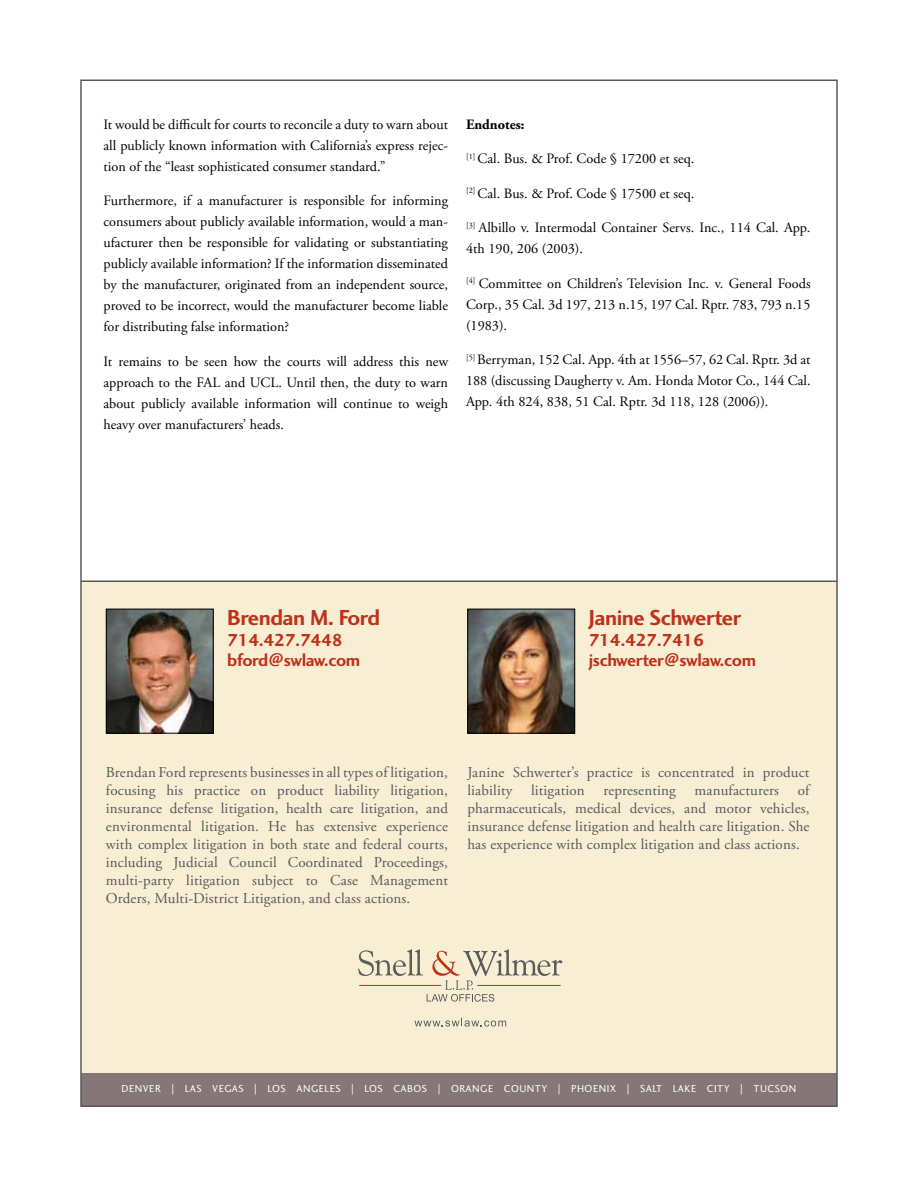
<style>
.page{position:relative;width:918px;height:1188px;background:#fff}
.page>*{position:absolute;margin:0;border:0;box-sizing:border-box;transform-origin:0 0}
.t1{font:700 22.5px "Charlotte Sans Std";letter-spacing:-.02em;color:#bf311a}
.t2{font:700 18px/20.4px "Charlotte Sans Std";letter-spacing:-.02em;color:#bf311a}
.t3{font:15px/18px "Adobe Garamond Pro";letter-spacing:.01em;color:#58595b;text-align:justify}
.t4{font:14.25px/21px "Adobe Garamond Pro";color:#000;text-align:justify}
.t5{font:700 14.25px "Adobe Garamond Pro";color:#000}
.t6{font:10.5px "Charlotte Sans Std";letter-spacing:.05em;color:#fff}
</style>
<div class="page">
<div style="left:81px;top:581px;width:756px;height:492px;background:#f7eed4"></div>
<div style="left:81px;top:1073px;width:756px;height:34px;background:#857777"></div>
<svg style="left:358px;top:949px;width:204px;height:53px"></svg>
<svg style="left:414px;top:1018px;width:92px;height:9px"></svg>
<hr style="left:81px;top:580px;width:756px;height:2px;background:#58595b">
<img style="left:108px;top:611px;width:104px;height:121px">
<div style="left:106px;top:609px;width:108px;height:125px;border:1px solid #000"></div>
<img style="left:469px;top:611px;width:104px;height:121px">
<div style="left:467px;top:609px;width:108px;height:125px;border:1px solid #000"></div>
<p class="t4" style="left:104px;top:114px;width:346px">It would be difficult for courts to reconcile a duty to warn about all publicly known information with California’s express rejec&shy;tion of the “least sophisticated consumer standard.”</p>
<p class="t4" style="left:104px;top:191px;width:346px">Furthermore, if a manufacturer is responsible for informing consumers about publicly available information, would a man&shy;ufacturer then be responsible for validating or substantiating publicly available information? If the information disseminated by the manufacturer, originated from an independent source, proved to be incorrect, would the manufacturer become liable for distributing false information?</p>
<p class="t4" style="left:104px;top:351px;width:346px">It remains to be seen how the courts will address this new approach to the FAL and UCL. Until then, the duty to warn about publicly available information will continue to weigh heavy over manufacturers’ heads.</p>
<p class="t5" style="left:466px;top:116px;width:60px">Endnotes:</p>
<p class="t4" style="left:466px;top:149px;width:230px"><sup>[1]</sup> Cal. Bus. &amp; Prof. Code § 17200 et seq.</p>
<p class="t4" style="left:466px;top:183px;width:230px"><sup>[2]</sup> Cal. Bus. &amp; Prof. Code § 17500 et seq.</p>
<p class="t4" style="left:466px;top:218px;width:346px"><sup>[3]</sup> Albillo v. Intermodal Container Servs. Inc., 114 Cal. App.<br>4th 190, 206 (2003).</p>
<p class="t4" style="left:466px;top:273px;width:346px"><sup>[4]</sup> Committee on Children’s Television Inc. v. General Foods Corp., 35 Cal. 3d 197, 213 n.15, 197 Cal. Rptr. 783, 793 n.15 (1983).</p>
<p class="t4" style="left:466px;top:350px;width:346px"><sup>[5]</sup> Berryman, 152 Cal. App. 4th at 1556–57, 62 Cal. Rptr. 3d at 188 (discussing Daugherty v. Am. Honda Motor Co., 144 Cal.<br>App. 4th 824, 838, 51 Cal. Rptr. 3d 118, 128 (2006)).</p>
<h1 class="t1" style="left:227px;top:605px;width:154px">Brendan M. Ford</h1>
<p class="t2" style="left:227px;top:630px;width:135px">714.427.7448 bford@swlaw.com</p>
<h1 class="t1" style="left:589px;top:605px;width:154px">Janine Schwerter</h1>
<p class="t2" style="left:589px;top:630px;width:169px">714.427.7416 jschwerter@swlaw.com</p>
<p class="t3" style="left:106px;top:764px;width:344px">Brendan Ford represents businesses in all types of litigation, focusing his practice on product liability litigation, insurance defense litigation, health care litigation, and environmental litigation. He has extensive experience with complex litigation in both state and federal courts, including Judicial Council Coordinated Proceedings, multi-party litigation subject to Case Management Orders, Multi-District Litigation, and class actions.</p>
<p class="t3" style="left:467px;top:764px;width:344px">Janine Schwerter’s practice is concentrated in product liability litigation representing manufacturers of pharmaceuticals, medical devices, and motor vehicles, insurance defense litigation and health care litigation. She has experience with complex litigation and class actions.</p>
<p class="t6" style="left:122px;top:1082px;width:70px">DENVER | LAS</p>
<p class="t6" style="left:212px;top:1082px;width:27px">VEGAS</p>
<p class="t6" style="left:254px;top:1082px;width:20px">| LOS</p>
<p class="t6" style="left:297px;top:1082px;width:75px">ANGELES | LOS</p>
<p class="t6" style="left:393px;top:1082px;width:8px">CABOS</p>
<p class="t6" style="left:438px;top:1082px;width:209px">| ORANGE COUNTY | PHOENIX | SALT</p>
<p class="t6" style="left:673px;top:1082px;width:103px">LAKE CITY | TUCSON</p>
</div>
